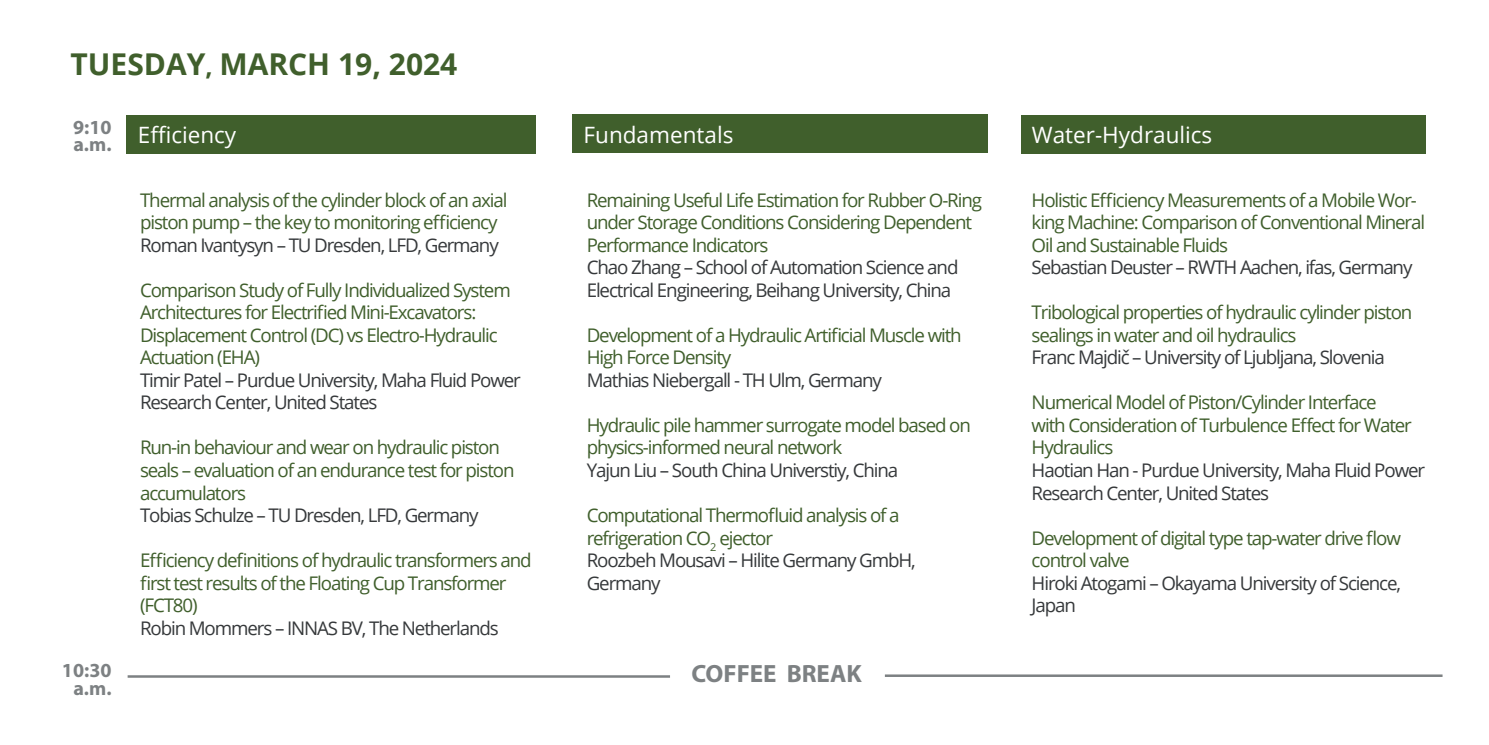
<style>
.page{position:relative;width:1489px;height:745px;background:#fff}
.page>*{position:absolute;margin:0;border:0;box-sizing:border-box;transform-origin:0 0}
.t1{font:700 30px "Open Sans";color:#405f2c}
.t2{font:700 25px "Myriad Pro";color:#7d8183}
.t3{font:22.5px "Open Sans";color:#fff}
.t4{font:700 20px/17.5px "Myriad Pro";color:#7d8183}
.t5{font:18.75px/22.5px "Open Sans";letter-spacing:-.06em;color:#405f2c}
.t6{font:18.75px/22.5px "Open Sans";letter-spacing:-.06em;color:#36393b}
.s1{font-size:25px}
.s2{color:#36393b}
</style>
<div class="page">
<div style="left:127px;top:115px;width:409px;height:38px;background:#405f2c"></div>
<div style="left:572px;top:114px;width:416px;height:38px;background:#405f2c"></div>
<div style="left:1020px;top:115px;width:404px;height:38px;background:#405f2c"></div>
<hr style="left:128px;top:674px;width:542px;height:3px;background:#7d8183">
<hr style="left:884px;top:674px;width:558px;height:2px;background:#7d8183">
<h1 class="t1" style="left:71px;top:43px;width:388px">TUESDAY<span class="s1">,</span> MARCH 19, 2024</h1>
<p class="t4" style="left:73px;top:117px;width:40px">9:10 a.m.</p>
<p class="t4" style="left:62px;top:660px;width:51px;text-align:center">10:30 a.m.</p>
<p class="t3" style="left:138px;top:120px;width:100px">Efficiency</p>
<p class="t3" style="left:583px;top:120px;width:151px">Fundamentals</p>
<p class="t3" style="left:1031px;top:120px;width:182px">Water-Hydraulics</p>
<p class="t5" style="left:140px;top:188px;width:369px">Thermal analysis of the cylinder block of an axial piston pump – the key to monitoring efficiency</p>
<p class="t6" style="left:140px;top:233px;width:360px">Roman Ivantysyn – TU Dresden, LFD, Germany</p>
<p class="t5" style="left:140px;top:278px;width:372px">Comparison Study of Fully Individualized System Architectures for Electrified Mini-Excavators:<br>Displacement Control (DC) vs Electro-Hydraulic Actuation (EHA)</p>
<p class="t6" style="left:140px;top:368px;width:382px">Timir Patel – Purdue University, Maha Fluid Power<br>Research Center, United States</p>
<p class="t5" style="left:140px;top:435px;width:376px">Run-in behaviour and wear on hydraulic piston seals – evaluation of an endurance test for piston accumulators</p>
<p class="t6" style="left:140px;top:503px;width:340px">Tobias Schulze – TU Dresden, LFD, Germany</p>
<p class="t5" style="left:140px;top:548px;width:393px">Efficiency definitions of hydraulic transformers and first test results of the Floating Cup Transformer (FCT80)</p>
<p class="t6" style="left:140px;top:615px;width:360px">Robin Mommers – INNAS BV, The Netherlands</p>
<p class="t5" style="left:586px;top:188px;width:397px">Remaining Useful Life Estimation for Rubber O-Ring under Storage Conditions Considering Dependent<br>Performance Indicators</p>
<p class="t6" style="left:586px;top:255px;width:373px">Chao Zhang – School of Automation Science and<br>Electrical Engineering, Beihang University, China</p>
<p class="t5" style="left:586px;top:323px;width:376px">Development of a Hydraulic Artificial Muscle with<br>High Force Density</p>
<p class="t6" style="left:586px;top:368px;width:297px">Mathias Niebergall - TH Ulm, Germany</p>
<p class="t5" style="left:586px;top:413px;width:386px">Hydraulic pile hammer surrogate model based on physics-informed neural network</p>
<p class="t6" style="left:586px;top:458px;width:313px">Yajun Liu – South China Universtiy, China</p>
<p class="t5" style="left:586px;top:503px;width:330px">Computational Thermofluid analysis of a refrigeration CO<sub>2</sub> ejector<br><span class="s2">Roozbeh Mousavi – Hilite Germany GmbH,<br>Germany</span></p>
<h2 class="t2" style="left:691px;top:657px;width:172px">COFFEE BREAK</h2>
<p class="t5" style="left:1031px;top:188px;width:395px">Holistic Efficiency Measurements of a Mobile Wor&shy;king Machine: Comparison of Conventional Mineral<br>Oil and Sustainable Fluids</p>
<p class="t6" style="left:1031px;top:255px;width:382px">Sebastian Deuster – RWTH Aachen, ifas, Germany</p>
<p class="t5" style="left:1031px;top:300px;width:382px">Tribological properties of hydraulic cylinder piston sealings in water and oil hydraulics</p>
<p class="t6" style="left:1031px;top:345px;width:354px">Franc Majdič – University of Ljubljana, Slovenia</p>
<p class="t5" style="left:1031px;top:390px;width:382px">Numerical Model of Piston/Cylinder Interface with Consideration of Turbulence Effect for Water<br>Hydraulics</p>
<p class="t6" style="left:1031px;top:458px;width:395px">Haotian Han - Purdue University, Maha Fluid Power<br>Research Center, United States</p>
<p class="t5" style="left:1031px;top:525px;width:371px">Development of digital type tap-water drive flow control valve</p>
<p class="t6" style="left:1031px;top:570px;width:371px">Hiroki Atogami – Okayama University of Science,<br>Japan</p>
</div>
